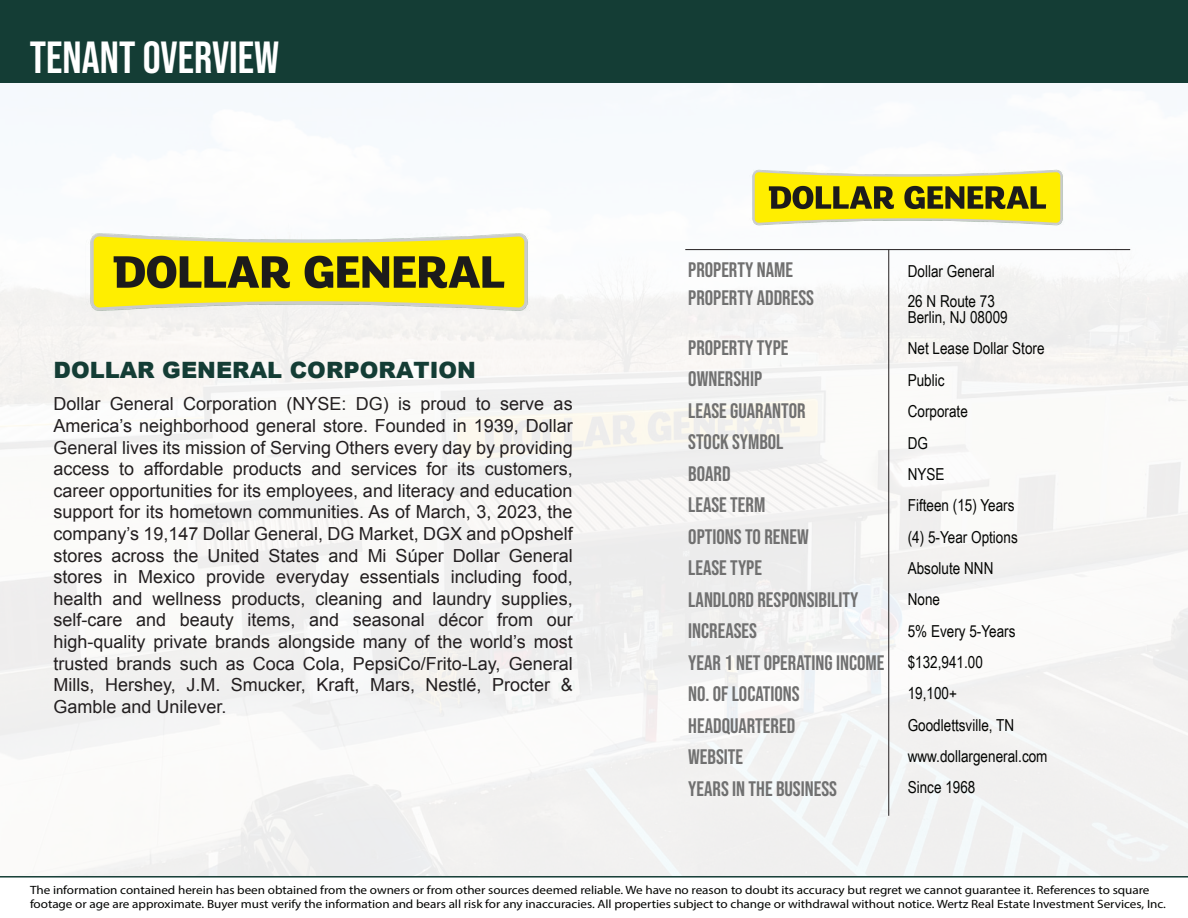
<style>
.page{position:relative;width:1188px;height:918px;background:#fff}
.page>*{position:absolute;margin:0;border:0;box-sizing:border-box;transform-origin:0 0}
.t1{font:45px "Bebas Neue";color:#fff}
.t2{font:900 22.5px "Arial";color:#143d35}
.t3{font:21px/31.5px "Bebas Neue";color:#707070}
.t4{font:18px/21.6px "Arial";color:#231f20;text-align:justify}
.t5{font:16.5px/31.3px "Arial Narrow";color:#040503}
.t6{font:12px/14.4px "Myriad Pro";letter-spacing:-.005em;color:#040503;scale:1.1 1}
</style>
<div class="page">
<img style="left:0;top:82px;width:1188px;height:794px">
<div style="left:0;top:0;width:1188px;height:82px;background:#143d35"></div>
<hr style="left:0;top:876px;width:1188px;height:2px;background:#143d35">
<hr style="left:685px;top:249px;width:445px;height:1px;background:#231f20">
<hr style="left:888px;top:250px;width:1px;height:566px;background:#231f20">
<img style="left:26px;top:83px;width:566px;height:378px">
<img style="left:707px;top:82px;width:402px;height:250px">
<h1 class="t1" style="left:30px;top:32px;width:251px">TENANT OVERVIEW</h1>
<p class="t2" style="left:54px;top:354px;width:424px">DOLLAR GENERAL CORPORATION</p>
<p class="t4" style="left:54px;top:393px;width:521px">Dollar General Corporation (NYSE: DG) is proud to serve as America’s neighborhood general store. Founded in 1939, Dollar General lives its mission of Serving Others every day by providing access to affordable products and services for its customers, career opportunities for its employees, and literacy and education support for its hometown communities. As of March, 3, 2023, the company’s 19,147 Dollar General, DG Market, DGX and pOpshelf stores across the United States and Mi Súper Dollar General stores in Mexico provide everyday essentials including food, health and wellness products, cleaning and laundry supplies, self-care and beauty items, and seasonal décor from our high-quality private brands alongside many of the world’s most trusted brands such as Coca Cola, PepsiCo/Frito-Lay, General Mills, Hershey, J.M. Smucker, Kraft, Mars, Nestlé, Procter &amp; Gamble and Unilever.</p>
<p class="t3" style="left:688px;top:255px;width:127px;line-height:28.5px">PROPERTY NAME<br>PROPERTY ADDRESS</p>
<p class="t3" style="left:688px;top:332px;width:198px">PROPERTY TYPE<br>OWNERSHIP<br>LEASE GUARANTOR<br>STOCK SYMBOL<br>BOARD<br>LEASE TERM<br>OPTIONS TO RENEW<br>LEASE TYPE<br>LANDLORD RESPONSIBILITY<br>INCREASES<br>YEAR 1 NET OPERATING INCOME<br>NO. OF LOCATIONS<br>HEADQUARTERED<br>WEBSITE<br>YEARS IN THE BUSINESS</p>
<p class="t5" style="left:908px;top:256px;width:89px;line-height:29.7px">Dollar General<br>26 N Route 73</p>
<p class="t5" style="left:908px;top:301px;width:141px">Berlin, NJ 08009<br>Net Lease Dollar Store<br>Public<br>Corporate<br>DG<br>NYSE<br>Fifteen (15) Years<br>(4) 5-Year Options<br>Absolute NNN<br>None<br>5% Every 5-Years $132,941.00<br>19,100+<br>Goodlettsville, TN www.dollargeneral.com<br>Since 1968</p>
<p class="t6" style="left:30px;top:883px;width:1034px">The information contained herein has been obtained from the owners or from other sources deemed reliable. We have no reason to doubt its accuracy but regret we cannot guarantee it. References to square footage or age are approximate. Buyer must verify the information and bears all risk for any inaccuracies. All properties subject to change or withdrawal without notice. Wertz Real Estate Investment Services, Inc.</p>
</div>
